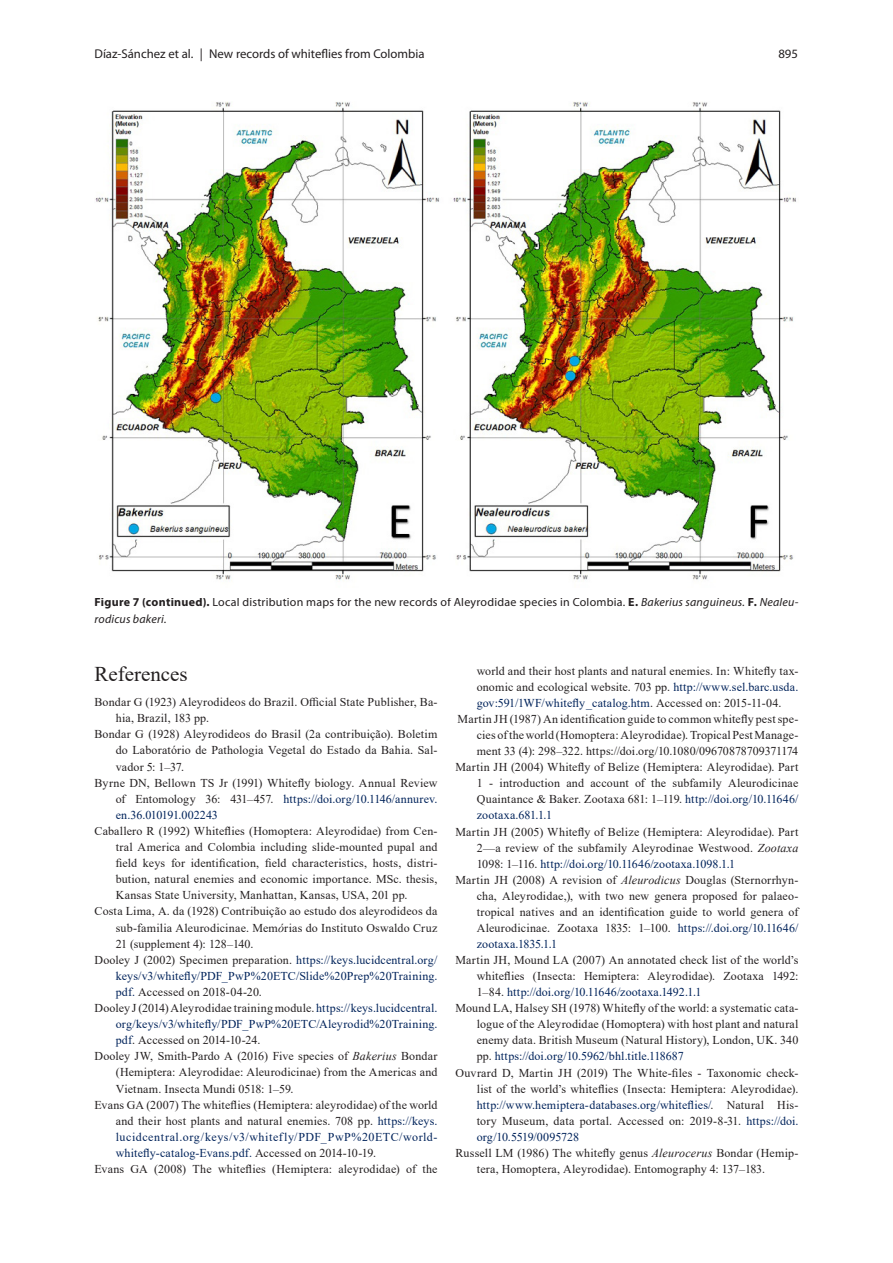
<style>
.page{position:relative;width:893px;height:1263px;background:#fff}
.page>*{position:absolute;margin:0;border:0;box-sizing:border-box;transform-origin:0 0}
.Head_-_Most{font:21px "Times New Roman";color:#231f20}
.t1{font:12.75px "Myriad Pro";color:#231f20}
.References{font:12px/16px "Times New Roman";letter-spacing:.01em;color:#231f20;text-align:justify}
.References-2{font:12px/16px "Times New Roman";letter-spacing:.01em;color:#00235b;text-align:justify}
.CAPTIONS{font:12px/16.5px "Myriad Pro";letter-spacing:.02em;color:#231f20}
.s1{font-weight:700}
.s2{font-style:italic}
.s3{color:#00235b}
.s4{color:#231f20}
</style>
<div class="page">
<img style="left:95px;top:101px;width:701px;height:480px">
<p class="t1" style="left:94px;top:46px;width:332px">Díaz-Sánchez et al. | New records of whiteflies from Colombia</p>
<p class="t1" style="left:778px;top:46px;width:21px">895</p>
<p class="CAPTIONS" style="left:94px;top:594px;width:705px"><span class="s1">Figure 7 (continued).</span> Local distribution maps for the new records of Aleyrodidae species in Colombia. <span class="s1">E.</span> <span class="s2">Bakerius sanguineus.</span> <span class="s1">F.</span> <span class="s2">Nealeu&shy;rodicus bakeri.</span></p>
<p class="Head_-_Most" style="left:94px;top:659px;width:95px">References</p>
<p class="References" style="left:116px;top:694px;width:323px;text-indent:-21px">Bondar G (1923) Aleyrodideos do Brazil. Official State Publisher, Ba&shy;hia, Brazil, 183 pp.</p>
<p class="References" style="left:116px;top:726px;width:323px;text-indent:-21px">Bondar G (1928) Aleyrodideos do Brasil (2a contribuição). Boletim do Laboratório de Pathologia Vegetal do Estado da Bahia. Sal&shy;vador 5: 1–37.</p>
<p class="References" style="left:116px;top:774px;width:323px;text-indent:-21px">Byrne DN, Bellown TS Jr (1991) Whitefly biology. Annual Review of Entomology 36: 431–457. <span class="s3">https://doi.org/10.1146/annurev. en.36.010191.002243</span></p>
<p class="References" style="left:116px;top:822px;width:323px;text-indent:-21px">Caballero R (1992) Whiteflies (Homoptera: Aleyrodidae) from Cen&shy;tral America and Colombia including slide-mounted pupal and field keys for identification, field characteristics, hosts, distri&shy;bution, natural enemies and economic importance. MSc. thesis, Kansas State University, Manhattan, Kansas, USA, 201 pp.</p>
<p class="References" style="left:116px;top:903px;width:323px;text-indent:-21px">Costa Lima, A. da (1928) Contribuição ao estudo dos aleyrodideos da sub-familia Aleurodicinae. Mem<span class="s2">ó</span>rias do Instituto Oswaldo Cruz 21 (supplement 4): 128–140.</p>
<p class="References-2" style="left:116px;top:951px;width:323px;text-indent:-21px"><span class="s4">Dooley J (2002) Specimen preparation.</span> https://keys.lucidcentral.org/ keys/v3/whitefly/PDF_PwP%20ETC/Slide%20Prep%20Training. pdf. <span class="s4">Accessed on 2018-04-20.</span></p>
<p class="References-2" style="left:116px;top:999px;width:323px;text-indent:-21px"><span class="s4">Dooley J (2014) Aleyrodidae training module.</span> https://keys.lucidcentral. org/keys/v3/whitefly/PDF_PwP%20ETC/Aleyrodid%20Training. pdf<span class="s4">. Accessed on 2014-10-24.</span></p>
<p class="References" style="left:116px;top:1048px;width:323px;text-indent:-21px">Dooley JW, Smith-Pardo A (2016) Five species of <span class="s2">Bakerius</span> Bondar (Hemiptera: Aleyrodidae: Aleurodicinae) from the Americas and Vietnam. Insecta Mundi 0518: 1–59.</p>
<p class="References" style="left:116px;top:1096px;width:323px;text-indent:-21px">Evans GA (2007) The whiteflies (Hemiptera: aleyrodidae) of the world and their host plants and natural enemies. 708 pp. <span class="s3">https://keys. lucidcentral.org/keys/v3/whitefly/PDF_PwP%20ETC/world&shy;whitefly-catalog-Evans.pdf.</span> Accessed on 2014-10-19.</p>
<p class="References" style="left:94px;top:1160px;width:344px">Evans GA (2008) The whiteflies (Hemiptera: aleyrodidae) of the</p>
<p class="References" style="left:477px;top:662px;width:323px">world and their host plants and natural enemies. In: Whitefly tax&shy;onomic and ecological website. 703 pp. <span class="s3">http://www.sel.barc.usda. gov:591/1WF/whitefly_catalog.htm</span>. Accessed on: 2015-11-04.</p>
<p class="References" style="left:477px;top:711px;width:323px;text-indent:-19px">Martin JH (1987) An identification guide to common whitefly pest spe&shy;cies of the world (Homoptera: Aleyrodidae). Tropical Pest Manage&shy;ment 33 (4): 298–322. https://doi.org/10.1080/09670878709371174</p>
<p class="References" style="left:477px;top:759px;width:323px;text-indent:-21px">Martin JH (2004) Whitefly of Belize (Hemiptera: Aleyrodidae). Part 1 - introduction and account of the subfamily Aleurodicinae Quaintance &amp; Baker. Zootaxa 681: 1–119. <span class="s3">http://doi.org/10.11646/ zootaxa.681.1.1</span></p>
<p class="References" style="left:477px;top:823px;width:323px;text-indent:-21px">Martin JH (2005) Whitefly of Belize (Hemiptera: Aleyrodidae). Part 2—a review of the subfamily Aleyrodinae Westwood. <span class="s2">Zootaxa </span>1098: 1–116. <span class="s3">http://doi.org/10.11646/zootaxa.1098.1.1</span></p>
<p class="References" style="left:477px;top:871px;width:323px;text-indent:-21px">Martin JH (2008) A revision of <span class="s2">Aleurodicus</span> Douglas (Sternorrhyn&shy;cha, Aleyrodidae,), with two new genera proposed for palaeo&shy;tropical natives and an identification guide to world genera of Aleurodicinae. Zootaxa 1835: 1–100. <span class="s3">https://.doi.org/10.11646/ zootaxa.1835.1.1</span></p>
<p class="References" style="left:477px;top:952px;width:323px;text-indent:-21px">Martin JH, Mound LA (2007) An annotated check list of the world’s whiteflies (Insecta: Hemiptera: Aleyrodidae). Zootaxa 1492:<br>1–84. <span class="s3">http://doi.org/10.11646/zootaxa.1492.1.1</span></p>
<p class="References" style="left:477px;top:1000px;width:323px;text-indent:-21px">Mound LA, Halsey SH (1978) Whitefly of the world: a systematic cata&shy;logue of the Aleyrodidae (Homoptera) with host plant and natural enemy data. British Museum (Natural History), London, UK. 340 pp. <span class="s3">https://doi.org/10.5962/bhl.title.118687</span></p>
<p class="References" style="left:477px;top:1064px;width:323px;text-indent:-21px">Ouvrard D, Martin JH (2019) The White-files - Taxonomic check&shy;list of the world’s whiteflies (Insecta: Hemiptera: Aleyrodidae). <span class="s3">http://www.hemiptera-databases.org/whiteflies/</span>. Natural His&shy;tory Museum, data portal. Accessed on: 2019-8-31. <span class="s3">https://doi. org/10.5519/0095728</span></p>
<p class="References" style="left:477px;top:1144px;width:323px;text-indent:-21px">Russell LM (1986) The whitefly genus <span class="s2">Aleurocerus</span> Bondar (Hemip&shy;tera, Homoptera, Aleyrodidae). Entomography 4: 137–183.</p>
</div>
